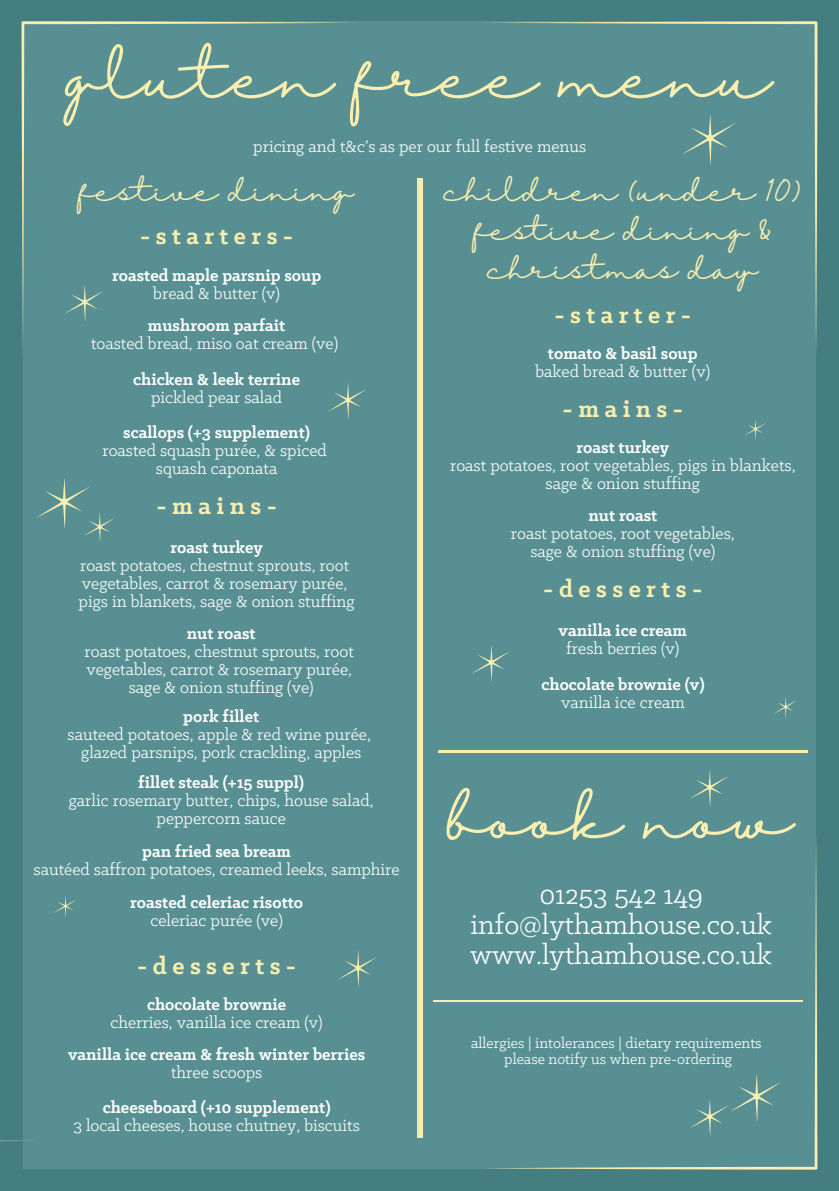
<style>
.page{position:relative;width:839px;height:1191px;background:#fff}
.page>*{position:absolute;margin:0;border:0;box-sizing:border-box;transform-origin:0 0}
.t1{font:60px "Halimun";color:#fbefb0}
.t2{font:30px/30px "Klinic Slab";color:#fff;text-align:center}
.t3{font:28px/39px "Halimun";color:#fbefb0;text-align:center}
.t4{font:700 26px "Klinic Slab";letter-spacing:.21em;color:#fbefb0}
.t5{font:18px/18px "Klinic Slab";color:#fff;text-align:center}
.t6{font:700 18px/18px "Klinic Slab";color:#fff;text-align:center}
.t7{font:16px "Klinic Slab";color:#fff}
.s1{font-weight:400}
.s2{font-weight:700}
</style>
<div class="page">
<div style="left:0;top:0;width:838px;height:1191px;background:#447e81"></div>
<div style="left:24px;top:21px;width:792px;height:1148px;background:#588f92"></div>
<svg style="left:0;top:807px;width:32px;height:335px"></svg>
<svg style="left:487px;top:838px;width:330px;height:332px"></svg>
<svg style="left:438px;top:751px;width:369px;height:1px"></svg>
<svg style="left:472px;top:645px;width:37px;height:36px"></svg>
<svg style="left:328px;top:383px;width:38px;height:36px"></svg>
<svg style="left:774px;top:697px;width:22px;height:21px"></svg>
<svg style="left:54px;top:896px;width:22px;height:22px"></svg>
<svg style="left:22px;top:21px;width:330px;height:336px"></svg>
<svg style="left:487px;top:21px;width:330px;height:332px"></svg>
<svg style="left:690px;top:770px;width:37px;height:36px"></svg>
<svg style="left:682px;top:115px;width:53px;height:50px"></svg>
<svg style="left:417px;top:179px;width:5px;height:958px;background:#f7ecaf"></svg>
<svg style="left:690px;top:1074px;width:90px;height:62px"></svg>
<svg style="left:338px;top:951px;width:38px;height:36px"></svg>
<svg style="left:37px;top:478px;width:77px;height:64px"></svg>
<svg style="left:744px;top:420px;width:21px;height:20px"></svg>
<svg style="left:434px;top:1000px;width:368px;height:2px"></svg>
<h2 class="t1" style="left:68px;top:42px;width:705px">gluten free menu</h2>
<h4 class="t5" style="left:253px;top:139px;width:334px">pricing and t&amp;c’s as per our full festive menus</h4>
<p class="t3" style="left:444px;top:172px;width:358px">children (under 10) festive dining &amp; christmas day</p>
<h4 class="t3" style="left:79px;top:172px;width:276px">festive dining</h4>
<h4 class="t4" style="left:140px;top:224px;width:155px">-starters-</h4>
<h4 class="t6" style="left:112px;top:267px;width:210px">roasted maple parsnip soup <span class="s1">bread &amp; butter (v)</span></h4>
<h3 class="t5" style="left:91px;top:318px;width:248px"><span class="s2">mushroom parfait<br></span>toasted bread, miso oat cream (ve)</h3>
<h4 class="t6" style="left:133px;top:372px;width:168px">chicken &amp; leek terrine <span class="s1">pickled pear salad</span></h4>
<h4 class="t5" style="left:102px;top:425px;width:226px"><span class="s2">scallops (+3 supplement) </span>roasted squash purée, &amp; spiced squash caponata</h4>
<p class="t4" style="left:156px;top:494px;width:122px">-mains-</p>
<h4 class="t5" style="left:80px;top:539px;width:271px"><span class="s2">roast turkey<br></span>roast potatoes, chestnut sprouts, root vegetables, carrot &amp; rosemary purée,</h4>
<p class="t5" style="left:79px;top:593px;width:277px">pigs in blankets, sage &amp; onion stuffing</p>
<h3 class="t5" style="left:85px;top:626px;width:271px"><span class="s2">nut roast<br></span>roast potatoes, chestnut sprouts, root vegetables, carrot &amp; rosemary purée,</h3>
<p class="t5" style="left:129px;top:680px;width:186px">sage &amp; onion stuffing (ve)</p>
<h4 class="t5" style="left:68px;top:709px;width:305px"><span class="s2">pork fillet<br></span>sauteed potatoes, apple &amp; red wine purée, glazed parsnips, pork crackling, apples</h4>
<h4 class="t5" style="left:69px;top:775px;width:306px"><span class="s2">fillet steak (+15 suppl)<br></span>garlic rosemary butter, chips, house salad, peppercorn sauce</h4>
<h4 class="t5" style="left:34px;top:843px;width:367px"><span class="s2">pan fried sea bream<br></span>sautéed saffron potatoes, creamed leeks, samphire</h4>
<h4 class="t6" style="left:130px;top:895px;width:174px">roasted celeriac risotto <span class="s1">celeriac purée (ve)</span></h4>
<h4 class="t4" style="left:137px;top:954px;width:160px">-desserts-</h4>
<h4 class="t5" style="left:111px;top:997px;width:214px"><span class="s2">chocolate brownie<br></span>cherries, vanilla ice cream (v)</h4>
<h3 class="t6" style="left:68px;top:1047px;width:299px">vanilla ice cream &amp; fresh winter berries <span class="s1">three scoops</span></h3>
<h2 class="t5" style="left:73px;top:1100px;width:288px"><span class="s2">cheeseboard (+10 supplement)<br></span>3 local cheeses, house chutney, biscuits</h2>
<h3 class="t4" style="left:554px;top:304px;width:138px">-starter-</h3>
<p class="t5" style="left:535px;top:346px;width:176px"><span class="s2">tomato &amp; basil soup </span>baked bread &amp; butter (v)</p>
<p class="t4" style="left:562px;top:397px;width:122px">-mains-</p>
<p class="t5" style="left:450px;top:440px;width:347px"><span class="s2">roast turkey<br></span>roast potatoes, root vegetables, pigs in blankets, sage &amp; onion stuffing</p>
<h3 class="t5" style="left:511px;top:508px;width:225px"><span class="s2">nut roast<br></span>roast potatoes, root vegetables, sage &amp; onion stuffing (ve)</h3>
<h4 class="t4" style="left:543px;top:577px;width:160px">-desserts-</h4>
<h4 class="t6" style="left:558px;top:623px;width:130px">vanilla ice cream <span class="s1">fresh berries (v)</span></h4>
<h4 class="t6" style="left:541px;top:677px;width:165px">chocolate brownie (v) <span class="s1">vanilla ice cream</span></h4>
<h1 class="t1" style="left:448px;top:784px;width:346px">book now</h1>
<p class="t2" style="left:470px;top:882px;width:303px">01253 542 149 info@lythamhouse.co.uk www.lythamhouse.co.uk</p>
<p class="t7" style="left:471px;top:1036px;width:292px">allergies | intolerances | dietary requirements</p>
<h4 class="t7" style="left:504px;top:1052px;width:229px">please notify us when pre-ordering</h4>
</div>
